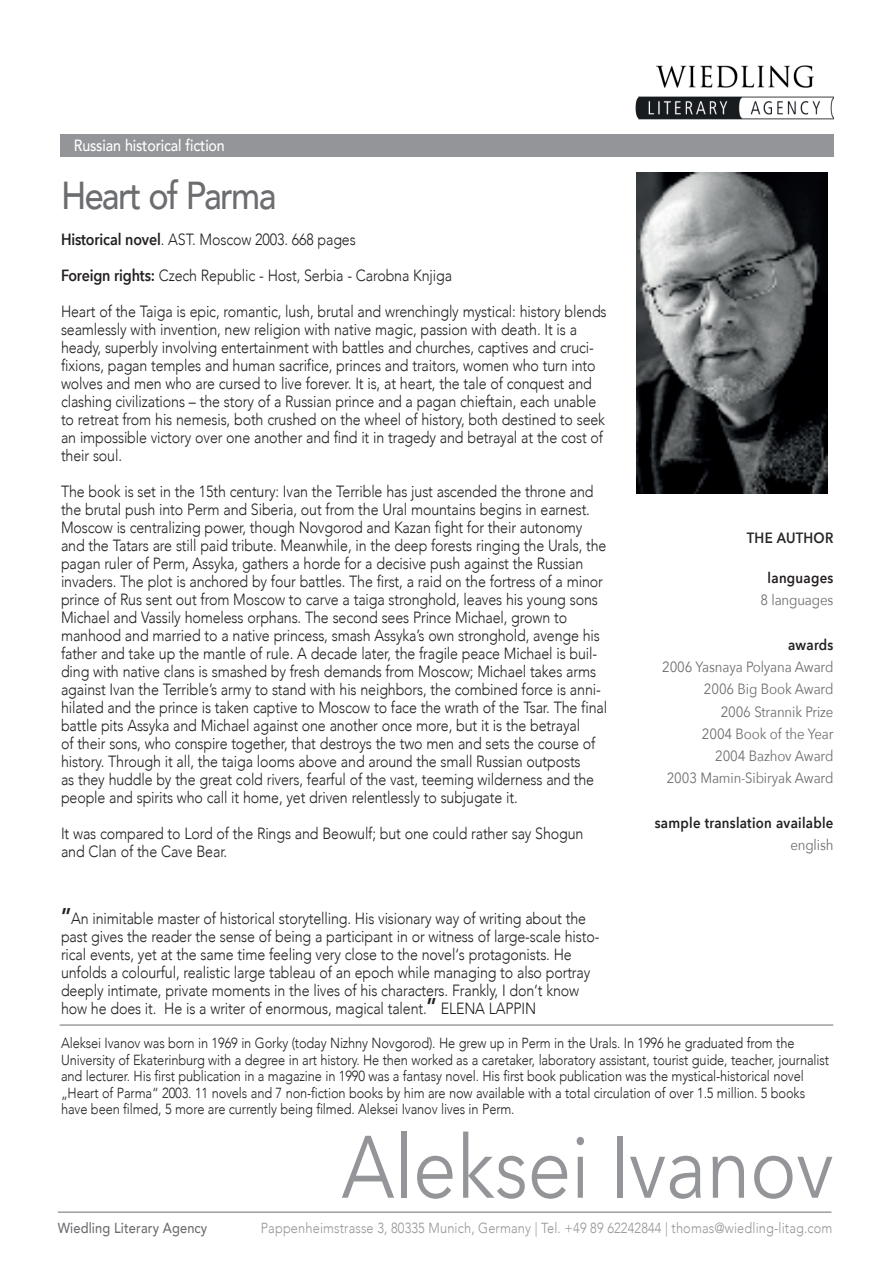
<style>
.page{position:relative;width:893px;height:1263px;background:#fff}
.page>*{position:absolute;margin:0;border:0;box-sizing:border-box;transform-origin:0 0}
.t1{font:87.45px "Avenir Next";letter-spacing:-.01em;color:#939598;scale:.88 1}
.t2{font:500 38.85px "Avenir";letter-spacing:-.05em;color:#6c6d70;scale:.88 1}
.t3{font:300 16.2px/18px "Avenir";letter-spacing:-.01em;color:#231f20;scale:.88 1}
.t4{font:500 16.2px "Avenir";letter-spacing:-.01em;color:#fff;scale:.88 1}
.t5{font:14.85px/22.2px "Avenir Next";letter-spacing:-.01em;color:#6c6d70;text-align:right;scale:.89 1}
.t6{font:600 14.85px "Avenir Next";letter-spacing:.02em;color:#231f20;scale:.89 1}
.t7{font:600 14.85px "Avenir Next";letter-spacing:.02em;color:#282526;scale:.89 1}
.t8{font:300 14.55px/16.5px "Avenir";letter-spacing:-.01em;color:#231f20;scale:.88 1}
.t9{font:300 14.55px "Avenir";letter-spacing:.01em;color:#939598;scale:.88 1}
.t10{font:500 14.55px "Avenir";letter-spacing:.01em;color:#6c6d70;scale:.88 1}
.s1{font-family:"Avenir Next";font-weight:600}
.s2{font-weight:800;font-size:22.65px}
</style>
<div class="page">
<img style="left:629px;top:65px;width:204px;height:70px">
<div style="left:60px;top:135px;width:773px;height:22px;background:#939598"></div>
<hr style="left:58px;top:1212px;width:773px;height:1px;background:#6c6d70">
<img style="left:637px;top:173px;width:190px;height:321px">
<hr style="left:60px;top:1025px;width:773px;height:1px;background:#6c6d70">
<p class="t4" style="left:74px;top:131px;width:173px">Russian historical fiction</p>
<h2 class="t2" style="left:61px;top:162px;width:246px">Heart of Parma</h2>
<p class="t3" style="left:61px;top:231px;width:336px"><span class="s1">Historical novel</span>. AST. Moscow 2003. 668 pages</p>
<p class="t3" style="left:61px;top:267px;width:446px"><span class="s1">Foreign rights:</span> Czech Republic - Host, Serbia - Carobna Knjiga</p>
<p class="t3" style="left:61px;top:303px;width:622px">Heart of the Taiga is epic, romantic, lush, brutal and wrenchingly mystical: history blends seamlessly with invention, new religion with native magic, passion with death. It is a heady, superbly involving entertainment with battles and churches, captives and cruci&shy;fixions, pagan temples and human sacrifice, princes and traitors, women who turn into wolves and men who are cursed to live forever. It is, at heart, the tale of conquest and clashing civilizations – the story of a Russian prince and a pagan chieftain, each unable to retreat from his nemesis, both crushed on the wheel of history, both destined to seek an impossible victory over one another and find it in tragedy and betrayal at the cost of their soul.</p>
<p class="t3" style="left:61px;top:483px;width:622px">The book is set in the 15th century: Ivan the Terrible has just ascended the throne and the brutal push into Perm and Siberia, out from the Ural mountains begins in earnest.<br>Moscow is centralizing power, though Novgorod and Kazan fight for their autonomy and the Tatars are still paid tribute. Meanwhile, in the deep forests ringing the Urals, the pagan ruler of Perm, Assyka, gathers a horde for a decisive push against the Russian invaders. The plot is anchored by four battles. The first, a raid on the fortress of a minor prince of Rus sent out from Moscow to carve a taiga stronghold, leaves his young sons Michael and Vassily homeless orphans. The second sees Prince Michael, grown to manhood and married to a native princess, smash Assyka’s own stronghold, avenge his father and take up the mantle of rule. A decade later, the fragile peace Michael is buil&shy;ding with native clans is smashed by fresh demands from Moscow; Michael takes arms against Ivan the Terrible’s army to stand with his neighbors, the combined force is anni&shy;hilated and the prince is taken captive to Moscow to face the wrath of the Tsar. The final battle pits Assyka and Michael against one another once more, but it is the betrayal<br>of their sons, who conspire together, that destroys the two men and sets the course of history. Through it all, the taiga looms above and around the small Russian outposts<br>as they huddle by the great cold rivers, fearful of the vast, teeming wilderness and the people and spirits who call it home, yet driven relentlessly to subjugate it.</p>
<p class="t3" style="left:61px;top:825px;width:595px">It was compared to Lord of the Rings and Beowulf; but one could rather say Shogun and Clan of the Cave Bear.</p>
<p class="t7" style="left:747px;top:525px;width:99px">THE AUTHOR</p>
<p class="t6" style="left:768px;top:565px;width:75px">languages</p>
<p class="t5" style="left:760px;top:588px;width:84px">8 languages</p>
<p class="t6" style="left:788px;top:632px;width:52px">awards</p>
<p class="t5" style="left:662px;top:655px;width:194px">2006 Yasnaya Polyana Award<br>2006 Big Book Award<br>2006 Strannik Prize<br>2004 Book of the Year<br>2004 Bazhov Award<br>2003 Mamin-Sibiryak Award</p>
<p class="t6" style="left:655px;top:810px;width:202px">sample translation available</p>
<p class="t5" style="left:790px;top:833px;width:50px">english</p>
<p class="t3" style="left:61px;top:909px;width:613px"><span class="s2">”</span>An inimitable master of historical storytelling. His visionary way of writing about the past gives the reader the sense of being a participant in or witness of large-scale histo&shy;rical events, yet at the same time feeling very close to the novel‘s protagonists. He unfolds a colourful, realistic large tableau of an epoch while managing to also portray deeply intimate, private moments in the lives of his characters. Frankly, I don‘t know how he does it. He is a writer of enormous, magical talent.<span class="s2">”</span> ELENA LAPPIN</p>
<p class="t8" style="left:61px;top:1035px;width:874px">Aleksei Ivanov was born in 1969 in Gorky (today Nizhny Novgorod). He grew up in Perm in the Urals. In 1996 he graduated from the University of Ekaterinburg with a degree in art history. He then worked as a caretaker, laboratory assistant, tourist guide, teacher, journalist and lecturer. His first publication in a magazine in 1990 was a fantasy novel. His first book publication was the mystical-historical novel „Heart of Parma“ 2003. 11 novels and 7 non-fiction books by him are now available with a total circulation of over 1.5 million. 5 books have been filmed, 5 more are currently being filmed. Aleksei Ivanov lives in Perm.</p>
<h1 class="t1" style="left:341px;top:1093px;width:561px">Aleksei Ivanov</h1>
<p class="t10" style="left:58px;top:1215px;width:171px">Wiedling Literary Agency</p>
<p class="t9" style="left:261px;top:1219px;width:651px">Pappenheimstrasse 3, 80335 Munich, Germany | Tel. +49 89 62242844 | thomas@wiedling-litag.com</p>
</div>
